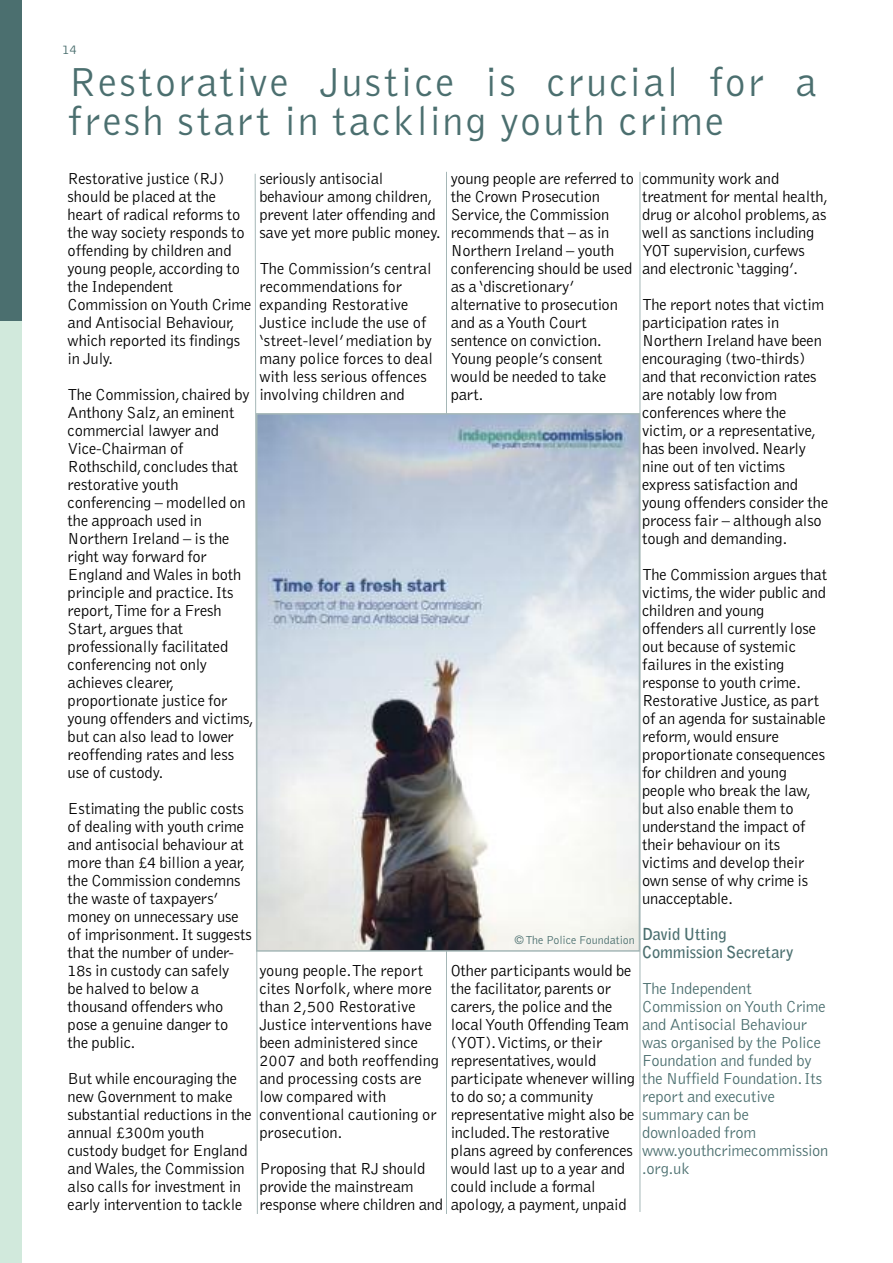
<style>
.page{position:relative;width:893px;height:1263px;background:#fff}
.page>*{position:absolute;margin:0;border:0;box-sizing:border-box;transform-origin:0 0}
.t1{font:300 42px/39px "Bell Gothic";letter-spacing:.055em;color:#4b6f6f}
.t2{font:300 16.5px/18px "Bell Gothic";letter-spacing:-.01em;color:#000}
.t3{font:300 16.5px/18px "Bell Gothic";letter-spacing:-.01em;color:#4b6f6f}
.t4{font:700 16.5px/18px "Bell Gothic";letter-spacing:-.01em;color:#4b6f6f}
.t5{font:300 13.5px "Bell Gothic";color:#4b6f6f}
.t6{font:300 12px "Bell Gothic";color:#4b6f6f}
.s1{color:#4b6f6f}
</style>
<div class="page">
<div style="left:0;top:0;width:21px;height:321px;background:#4b6f6f"></div>
<div style="left:0;top:321px;width:21px;height:942px;background:#d1e9dc"></div>
<hr style="left:446px;top:172px;width:1px;height:1042px;background:#a5b7b7">
<svg style="left:255px;top:174px;width:3px;height:1040px"></svg>
<img style="left:259px;top:416px;width:378px;height:533px">
<div style="left:256px;top:413px;width:384px;height:539px;border:2px solid #a5b7b7"></div>
<hr style="left:640px;top:172px;width:1px;height:1040px;background:#a5b7b7">
<p class="t5" style="left:62px;top:45px;width:16px">14</p>
<h1 class="t1" style="left:68px;top:65px;width:750px">Restorative Justice is crucial for a fresh start in tackling youth crime</h1>
<p class="t2" style="left:451px;top:170px;width:185px">young people are referred to the Crown Prosecution<br>Service,the Commission recommends that – as in<br>Northern Ireland – youth conferencing should be used as a ‘discretionary’ alternative to prosecution and as aYouth Court sentence on conviction.<br>Young people’s consent would be needed to take part.</p>
<p class="t2" style="left:642px;top:170px;width:187px">community work and treatment for mental health, drug or alcohol problems,as well as sanctions including<br>YOT supervision, curfews and electronic ‘tagging’.</p>
<p class="t2" style="left:642px;top:296px;width:188px">The report notes that victim participation rates in<br>Northern Ireland have been encouraging (two-thirds) and that reconviction rates are notably low from conferences where the victim,or a representative, has been involved.Nearly nine out of ten victims express satisfaction and young offenders consider the process fair – although also tough and demanding.</p>
<p class="t2" style="left:642px;top:566px;width:187px">The Commission argues that victims,the wider public and children and young offenders all currently lose out because of systemic failures in the existing response to youth crime.<br>Restorative Justice,as part of an agenda for sustainable reform,would ensure proportionate consequences for children and young people who break the law, but also enable them to understand the impact of their behaviour on its victims and develop their own sense of why crime is unacceptable.</p>
<p class="t4" style="left:642px;top:926px;width:153px">David Utting<br>Commission Secretary</p>
<p class="t3" style="left:642px;top:980px;width:185px">The Independent<br>Commission onYouth Crime and Antisocial Behaviour was organised by the Police<br>Foundation and funded by</p>
<p class="t3" style="left:642px;top:1088px;width:188px">report and executive summary can be downloaded from www.youthcrimecommission .org.uk</p>
<p class="t2" style="left:259px;top:170px;width:183px">seriously antisocial behaviour among children, prevent later offending and save yet more public money.</p>
<p class="t2" style="left:259px;top:260px;width:175px">The Commission’s central recommendations for expanding Restorative<br>Justice include the use of ‘street-level’mediation by many police forces to deal with less serious offences involving children and</p>
<p class="t2" style="left:68px;top:170px;width:185px">Restorative justice (RJ) should be placed at the heart of radical reforms to the way society responds to offending by children and young people,according to the Independent<br>Commission onYouth Crime and Antisocial Behaviour, which reported its findings in July.</p>
<p class="t2" style="left:68px;top:386px;width:188px">The Commission, chaired by<br>Anthony Salz,an eminent commercial lawyer and<br>Vice-Chairman of<br>Rothschild, concludes that restorative youth conferencing – modelled on the approach used in<br>Northern Ireland – is the right way forward for<br>England andWales in both principle and practice.Its report,Time for a Fresh<br>Start,argues that professionally facilitated conferencing not only achieves clearer, proportionate justice for young offenders and victims, but can also lead to lower reoffending rates and less use of custody.</p>
<p class="t2" style="left:68px;top:800px;width:186px">Estimating the public costs of dealing with youth crime and antisocial behaviour at more than £4 billion a year, the Commission condemns the waste of taxpayers’ money on unnecessary use of imprisonment.It suggests that the number of under-<br>18s in custody can safely<br>be halved to below a thousand offenders who pose a genuine danger to the public.</p>
<p class="t2" style="left:68px;top:1070px;width:371px">But while encouraging the<br>new Government to make<br>substantial reductions in the conventional cautioning or annual £300m youth<br>custody budget for England<br>andWales,the Commission<br>also calls for investment in<br>early intervention to tackle</p>
<p class="t6" style="left:514px;top:935px;width:122px">©The Police Foundation</p>
<p class="t2" style="left:451px;top:962px;width:373px">Other participants would be<br>the facilitator,parents or<br>carers,the police and the<br>localYouth OffendingTeam<br>(YOT).Victims,or their<br>representatives,would<br>participate whenever willing <span class="s1">the Nuffield Foundation.Its </span>to do so;a community<br>representative might also be<br>included.The restorative<br>plans agreed by conferences<br>would last up to a year and<br>could include a formal<br>apology,a payment,unpaid</p>
<p class="t2" style="left:259px;top:962px;width:181px">young people.The report cites Norfolk,where more than 2,500 Restorative<br>Justice interventions have been administered since<br>2007 and both reoffending and processing costs are low compared with</p>
<p class="t2" style="left:259px;top:1115px;width:167px;line-height:36px">prosecution.<br>Proposing that RJ should</p>
<p class="t2" style="left:259px;top:1178px;width:185px">provide the mainstream response where children and</p>
</div>
